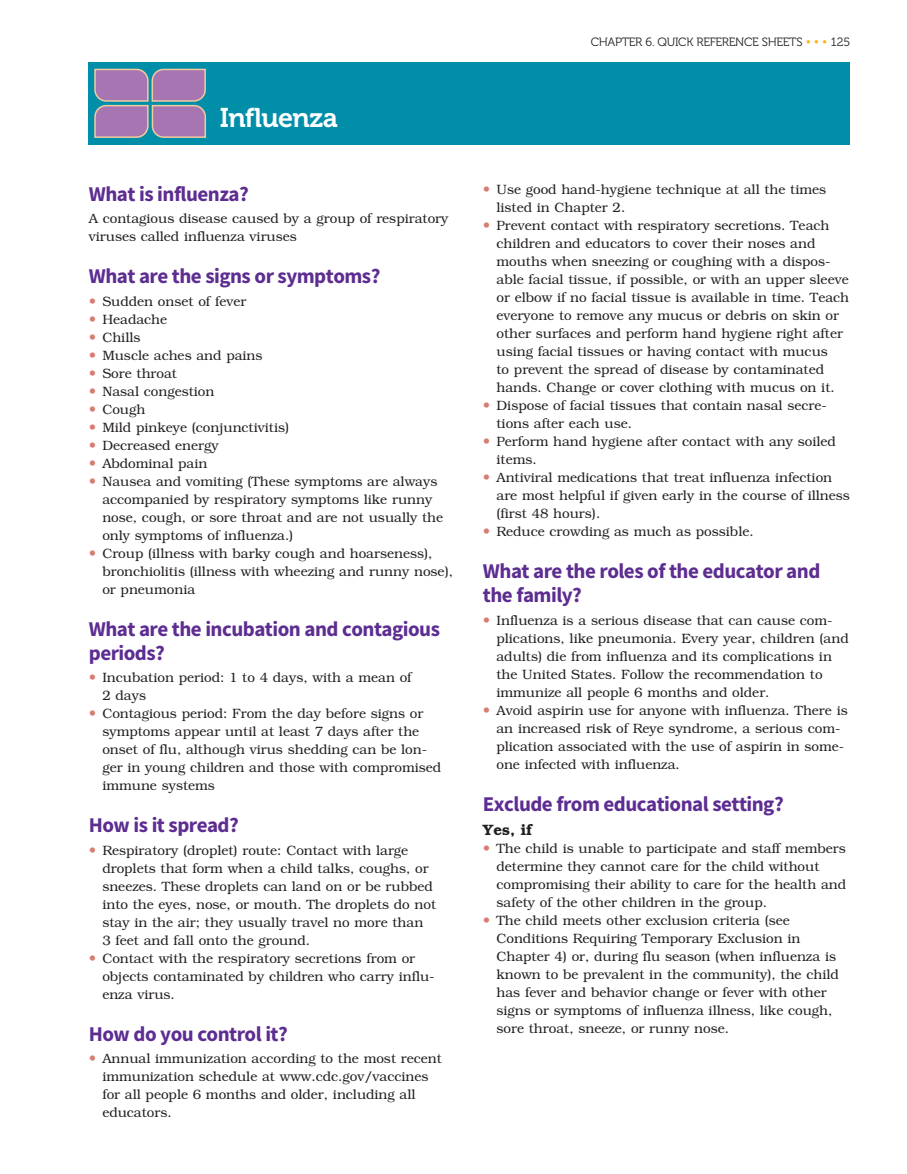
<style>
.page{position:relative;width:907px;height:1174px;background:#fff}
.page>*{position:absolute;margin:0;border:0;box-sizing:border-box;transform-origin:0 0}
.t1{font:27px "Museo 700";letter-spacing:-.02em;color:#fff}
.t2{font:700 21px/24px "Source Sans Pro";letter-spacing:-.025em;color:#5d2d91}
.t3{font:600 15px "Bookman Std";color:#231f20}
.t4{font:300 13.5px/18px "Bookman Std";color:#231f20}
.t5{font:12px "Museo 300";letter-spacing:-.025em;color:#231f20}
.s1{color:#fcb61c}
</style>
<div class="page">
<div style="left:88px;top:63px;width:761px;height:82px;background:#008ea8"></div>
<svg style="left:94px;top:68px;width:113px;height:70px;background:#9a82ae"></svg>
<h1 class="t1" style="left:220px;top:103px;width:119px">Influenza</h1>
<h2 class="t2" style="left:89px;top:181px;width:161px">What is influenza?</h2>
<p class="t4" style="left:89px;top:210px;width:361px">A contagious disease caused by a group of respiratory viruses called influenza viruses</p>
<h2 class="t2" style="left:89px;top:264px;width:293px">What are the signs or symptoms?</h2>
<p class="t4" style="left:102px;top:292px;width:352px">Sudden onset of fever<br>Headache<br>Chills<br>Muscle aches and pains<br>Sore throat<br>Nasal congestion<br>Cough<br>Mild pinkeye (conjunctivitis)<br>Decreased energy<br>Abdominal pain<br>Nausea and vomiting (These symptoms are always accompanied by respiratory symptoms like runny nose, cough, or sore throat and are not usually the only symptoms of influenza.)<br>Croup (illness with barky cough and hoarseness), bronchiolitis (illness with wheezing and runny nose), or pneumonia</p>
<h2 class="t2" style="left:89px;top:616px;width:352px">What are the incubation and contagious periods?</h2>
<p class="t4" style="left:102px;top:669px;width:340px">Incubation period: 1 to 4 days, with a mean of<br>2 days<br>Contagious period: From the day before signs or symptoms appear until at least 7 days after the onset of flu, although virus shedding can be lon&shy;ger in young children and those with compromised immune systems</p>
<h2 class="t2" style="left:89px;top:813px;width:151px">How is it spread?</h2>
<p class="t4" style="left:102px;top:841px;width:335px">Respiratory (droplet) route: Contact with large droplets that form when a child talks, coughs, or sneezes. These droplets can land on or be rubbed into the eyes, nose, or mouth. The droplets do not stay in the air; they usually travel no more than<br>3 feet and fall onto the ground.<br>Contact with the respiratory secretions from or objects contaminated by children who carry influ&shy;enza virus.</p>
<h2 class="t2" style="left:89px;top:1021px;width:200px">How do you control it?</h2>
<p class="t4" style="left:102px;top:1050px;width:341px">Annual immunization according to the most recent immunization schedule at www.cdc.gov/vaccines for all people 6 months and older, including all educators.</p>
<p class="t5" style="left:590px;top:35px;width:261px">CHAPTER 6. QUICK REFERENCE SHEETS <span class="s1">• • •</span> 125</p>
<p class="t4" style="left:496px;top:181px;width:355px">Use good hand-hygiene technique at all the times listed in Chapter 2.<br>Prevent contact with respiratory secretions. Teach children and educators to cover their noses and mouths when sneezing or coughing with a dispos&shy;able facial tissue, if possible, or with an upper sleeve or elbow if no facial tissue is available in time. Teach everyone to remove any mucus or debris on skin or other surfaces and perform hand hygiene right after using facial tissues or having contact with mucus<br>to prevent the spread of disease by contaminated hands. Change or cover clothing with mucus on it.<br>Dispose of facial tissues that contain nasal secre&shy;tions after each use.<br>Perform hand hygiene after contact with any soiled items.<br>Antiviral medications that treat influenza infection are most helpful if given early in the course of illness (first 48 hours).<br>Reduce crowding as much as possible.</p>
<h2 class="t2" style="left:483px;top:559px;width:339px">What are the roles of the educator and the family?</h2>
<p class="t4" style="left:496px;top:611px;width:353px">Influenza is a serious disease that can cause com&shy;plications, like pneumonia. Every year, children (and adults) die from influenza and its complications in the United States. Follow the recommendation to immunize all people 6 months and older.<br>Avoid aspirin use for anyone with influenza. There is an increased risk of Reye syndrome, a serious com&shy;plication associated with the use of aspirin in some&shy;one infected with influenza.</p>
<h2 class="t2" style="left:483px;top:791px;width:302px">Exclude from educational setting?</h2>
<p class="t3" style="left:483px;top:821px;width:50px">Yes, if</p>
<p class="t4" style="left:496px;top:839px;width:351px">The child is unable to participate and staff members determine they cannot care for the child without compromising their ability to care for the health and safety of the other children in the group.<br>The child meets other exclusion criteria (see Conditions Requiring Temporary Exclusion in Chapter 4) or, during flu season (when influenza is known to be prevalent in the community), the child has fever and behavior change or fever with other signs or symptoms of influenza illness, like cough, sore throat, sneeze, or runny nose.</p>
</div>
